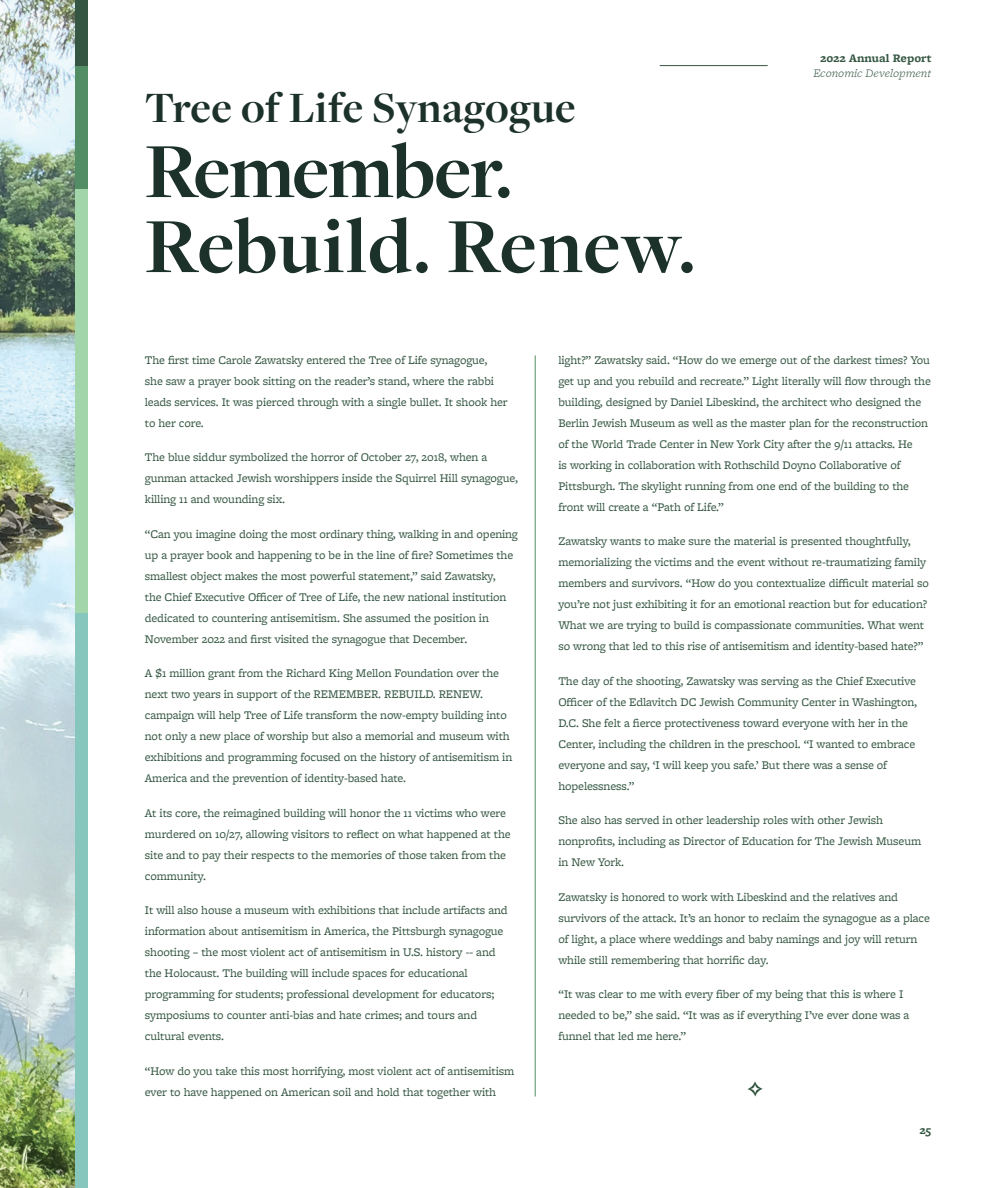
<style>
.page{position:relative;width:999px;height:1188px;background:#fff}
.page>*{position:absolute;margin:0;border:0;box-sizing:border-box;transform-origin:0 0}
.t1{font:700 81px/75px "Freight Disp Pro";letter-spacing:-.01em;color:#1b3129}
.t2{font:700 45px "Freight Disp Pro";letter-spacing:.005em;color:#1b3129}
.t3{font:12.15px/21px "Freight Micro Pro";letter-spacing:-.01em;color:#345642}
.t4{font:italic 300 12px "Freight Micro Pro";color:#345642}
.t5{font:700 12px "Freight Micro Pro";color:#345642}
</style>
<div class="page">
<img style="left:0;top:0;width:75px;height:1188px">
<hr style="left:535px;top:355px;width:1px;height:742px;background:#528d66">
<div style="left:75px;top:0;width:12px;height:1188px;background:#86c6bd"></div>
<div style="left:75px;top:0;width:12px;height:612px;background:#a3d5ab"></div>
<div style="left:75px;top:0;width:12px;height:189px;background:#528d66"></div>
<div style="left:75px;top:0;width:12px;height:66px;background:#345642"></div>
<svg style="left:747px;top:1081px;width:16px;height:16px"></svg>
<hr style="left:660px;top:65px;width:108px;height:1px;background:#345642">
<h2 class="t2" style="left:145px;top:91px;width:432px">Tree of Life Synagogue</h2>
<h1 class="t1" style="left:145px;top:142px;width:553px">Remember.<br>Rebuild. Renew.</h1>
<p class="t5" style="left:820px;top:53px;width:113px">2022 Annual Report</p>
<p class="t4" style="left:813px;top:68px;width:120px">Economic Development</p>
<p class="t3" style="left:145px;top:350px;width:364px">The first time Carole Zawatsky entered the Tree of Life synagogue, she saw a prayer book sitting on the reader’s stand, where the rabbi leads services. It was pierced through with a single bullet. It shook her to her core.</p>
<p class="t3" style="left:145px;top:448px;width:375px">The blue siddur symbolized the horror of October 27, 2018, when a gunman attacked Jewish worshippers inside the Squirrel Hill synagogue, killing 11 and wounding six.</p>
<p class="t3" style="left:145px;top:524px;width:375px">“Can you imagine doing the most ordinary thing, walking in and opening up a prayer book and happening to be in the line of fire? Sometimes the smallest object makes the most powerful statement,” said Zawatsky,<br>the Chief Executive Officer of Tree of Life, the new national institution dedicated to countering antisemitism. She assumed the position in November 2022 and first visited the synagogue that December.</p>
<p class="t3" style="left:145px;top:664px;width:369px">A $1 million grant from the Richard King Mellon Foundation over the next two years in support of the REMEMBER. REBUILD. RENEW. campaign will help Tree of Life transform the now-empty building into not only a new place of worship but also a memorial and museum with exhibitions and programming focused on the history of antisemitism in America and the prevention of identity-based hate.</p>
<p class="t3" style="left:145px;top:803px;width:367px">At its core, the reimagined building will honor the 11 victims who were murdered on 10/27, allowing visitors to reflect on what happened at the site and to pay their respects to the memories of those taken from the community.</p>
<p class="t3" style="left:145px;top:901px;width:364px">It will also house a museum with exhibitions that include artifacts and information about antisemitism in America, the Pittsburgh synagogue shooting – the most violent act of antisemitism in U.S. history -- and the Holocaust. The building will include spaces for educational programming for students; professional development for educators; symposiums to counter anti-bias and hate crimes; and tours and cultural events.</p>
<p class="t3" style="left:145px;top:1061px;width:371px">“How do you take this most horrifying, most violent act of antisemitism ever to have happened on American soil and hold that together with</p>
<p class="t3" style="left:558px;top:350px;width:374px">light?” Zawatsky said. “How do we emerge out of the darkest times? You get up and you rebuild and recreate.” Light literally will flow through the building, designed by Daniel Libeskind, the architect who designed the Berlin Jewish Museum as well as the master plan for the reconstruction of the World Trade Center in New York City after the 9/11 attacks. He<br>is working in collaboration with Rothschild Doyno Collaborative of Pittsburgh. The skylight running from one end of the building to the front will create a “Path of Life.”</p>
<p class="t3" style="left:558px;top:532px;width:372px">Zawatsky wants to make sure the material is presented thoughtfully, memorializing the victims and the event without re-traumatizing family members and survivors. “How do you contextualize difficult material so you’re not just exhibiting it for an emotional reaction but for education?<br>What we are trying to build is compassionate communities. What went so wrong that led to this rise of antisemitism and identity-based hate?”</p>
<p class="t3" style="left:558px;top:671px;width:360px">The day of the shooting, Zawatsky was serving as the Chief Executive Officer of the Edlavitch DC Jewish Community Center in Washington, D.C. She felt a fierce protectiveness toward everyone with her in the Center, including the children in the preschool. “I wanted to embrace everyone and say, ‘I will keep you safe.’ But there was a sense of hopelessness.”</p>
<p class="t3" style="left:558px;top:811px;width:364px">She also has served in other leadership roles with other Jewish nonprofits, including as Director of Education for The Jewish Museum in New York.</p>
<p class="t3" style="left:558px;top:887px;width:373px">Zawatsky is honored to work with Libeskind and the relatives and survivors of the attack. It’s an honor to reclaim the synagogue as a place of light, a place where weddings and baby namings and joy will return while still remembering that horrific day.</p>
<p class="t3" style="left:558px;top:985px;width:352px">“It was clear to me with every fiber of my being that this is where I needed to be,” she said. “It was as if everything I’ve ever done was a funnel that led me here.”</p>
<p class="t5" style="left:919px;top:1125px;width:14px">25</p>
</div>
